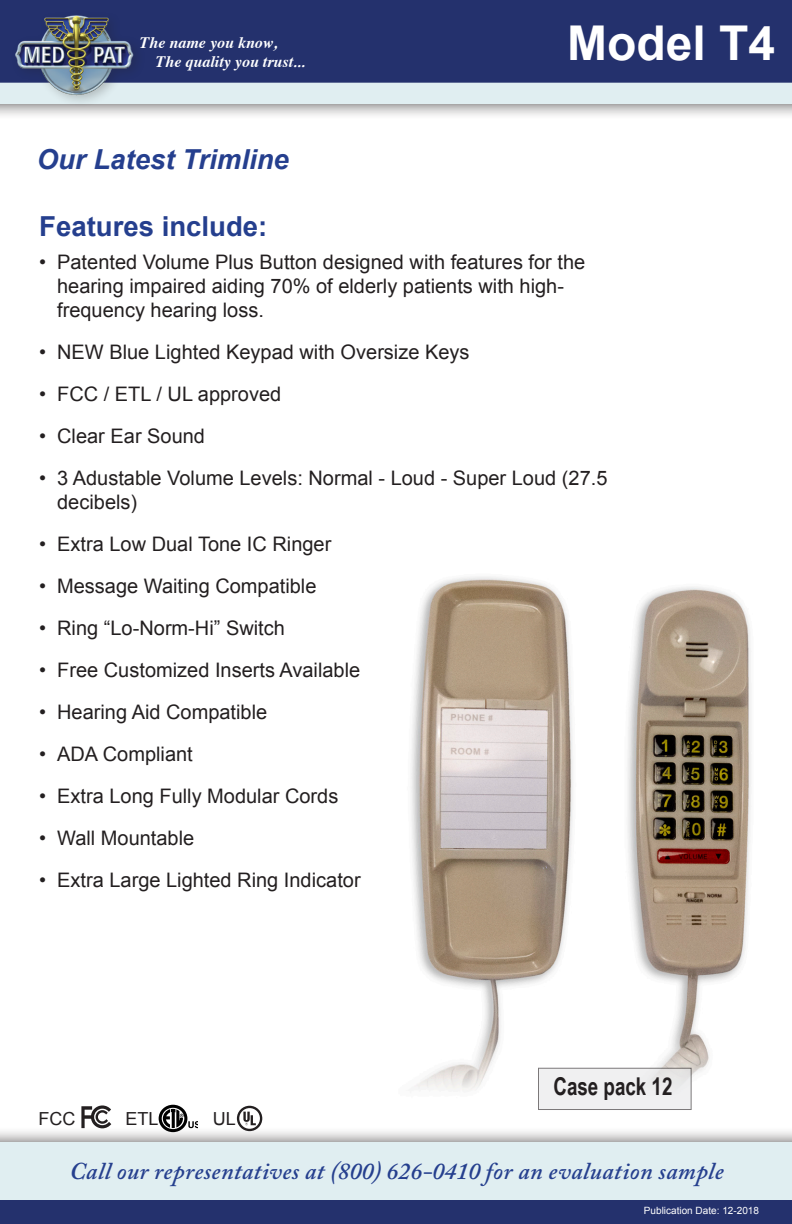
<style>
.page{position:relative;width:792px;height:1224px;background:#fff}
.page>*{position:absolute;margin:0;border:0;box-sizing:border-box;transform-origin:0 0}
.t1{font:700 48px "Arial";color:#fff}
.FloatingLabels{font:italic 700 27.6px "Arial";color:#253f8e}
.t2{font:700 27.6px "Arial";color:#253f8e}
.t3{font:700 24.6px "Arial Narrow";color:#231f20;scale:.93 1}
.t4{font:italic 600 24px "Adobe Caslon Pro";letter-spacing:.02em;color:#253f8e}
.t5{font:20px/24px "Arial";color:#231f20}
.t6{font:18px "Arial";color:#231f20}
.t7{font:italic 700 16px/19.2px "Times";color:#fff}
.t8{font:10px "Arial";color:#fff}
</style>
<div class="page">
<div style="left:0;top:0;width:792px;height:120px;background:#231f20;opacity:.75"></div>
<div style="left:0;top:0;width:792px;height:104px;background:#e0eef1"></div>
<div style="left:0;top:1127px;width:792px;height:97px;background:#231f20;opacity:.75"></div>
<div style="left:0;top:1142px;width:792px;height:82px;background:#e0eef1"></div>
<div style="left:0;top:1200px;width:792px;height:24px;background:#24316d"></div>
<div style="left:0;top:0;width:792px;height:83px;background:#24316d"></div>
<img style="left:411px;top:576px;width:340px;height:515px">
<div style="left:10px;top:9px;width:136px;height:99px;background:#231f20;opacity:.25"></div>
<img style="left:13px;top:12px;width:121px;height:90px">
<svg style="left:81px;top:1105px;width:30px;height:23px"></svg>
<svg style="left:237px;top:1106px;width:25px;height:25px"></svg>
<svg style="left:159px;top:1105px;width:38px;height:27px"></svg>
<div style="left:538px;top:1068px;width:153px;height:42px;background:#f0f0f1"></div>
<p class="t7" style="left:156px;top:32px;width:151px;text-indent:-16px">The name you know,<br>The quality you trust...</p>
<p class="t1" style="left:567px;top:12px;width:210px">Model T4</p>
<p class="FloatingLabels" style="left:37px;top:141px;width:254px">Our Latest Trimline</p>
<p class="t2" style="left:39px;top:208px;width:230px">Features include:</p>
<p class="t5" style="left:57px;top:250px;width:530px;text-indent:-18px">• Patented Volume Plus Button designed with features for the hearing impaired aiding 70% of elderly patients with high&shy;frequency hearing loss.</p>
<p class="t5" style="left:39px;top:340px;width:432px">• NEW Blue Lighted Keypad with Oversize Keys</p>
<p class="t5" style="left:39px;top:382px;width:244px">• FCC / ETL / UL approved</p>
<p class="t5" style="left:39px;top:424px;width:167px">• Clear Ear Sound</p>
<p class="t5" style="left:57px;top:466px;width:552px;text-indent:-18px">• 3 Adustable Volume Levels: Normal - Loud - Super Loud (27.5 decibels)</p>
<p class="t5" style="left:39px;top:532px;width:294px">• Extra Low Dual Tone IC Ringer</p>
<p class="t5" style="left:39px;top:574px;width:279px">• Message Waiting Compatible</p>
<p class="t5" style="left:39px;top:616px;width:247px">• Ring “Lo-Norm-Hi” Switch</p>
<p class="t5" style="left:39px;top:658px;width:323px">• Free Customized Inserts Available</p>
<p class="t5" style="left:39px;top:700px;width:230px">• Hearing Aid Compatible</p>
<p class="t5" style="left:39px;top:742px;width:155px">• ADA Compliant</p>
<p class="t5" style="left:39px;top:784px;width:301px">• Extra Long Fully Modular Cords</p>
<p class="t5" style="left:39px;top:826px;width:157px">• Wall Mountable</p>
<p class="t5" style="left:39px;top:868px;width:323px">• Extra Large Lighted Ring Indicator</p>
<p class="t6" style="left:38px;top:1107px;width:38px">FCC</p>
<p class="t6" style="left:125px;top:1107px;width:35px">ETL</p>
<p class="t6" style="left:213px;top:1107px;width:25px">UL</p>
<p class="t3" style="left:553px;top:1068px;width:129px">Case pack 12</p>
<p class="t4" style="left:70px;top:1157px;width:656px">Call our representatives at (800) 626-0410 for an evaluation sample</p>
<p class="t8" style="left:644px;top:1203px;width:117px">Publication Date: 12-2018</p>
</div>
